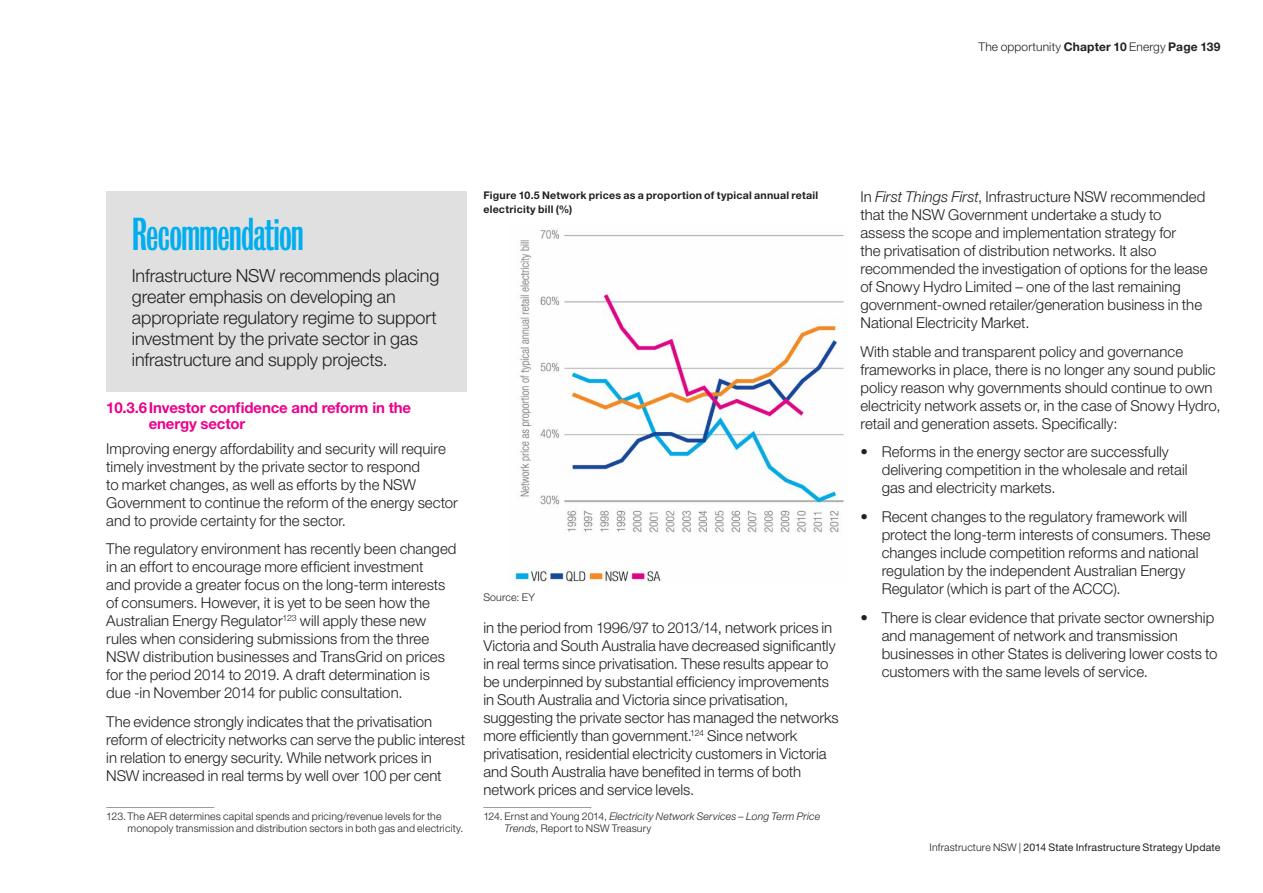
<style>
.page{position:relative;width:1263px;height:893px;background:#fff}
.page>*{position:absolute;margin:0;border:0;box-sizing:border-box;transform-origin:0 0}
.t1{font:42px "Bureau Grotesque One Three";letter-spacing:-.015em;color:#00aeef}
.t2{font:300 18px/21px "Helvetica Neue LT Std";letter-spacing:-.005em;color:#231f20}
.t3{font:300 15px/18px "Helvetica Neue LT Std";color:#231f20}
.t4{font:700 15px/16.5px "Helvetica Neue LT Std";letter-spacing:-.01em;color:#ec008c}
.t5{font:300 12px "Helvetica Neue LT Std";letter-spacing:.01em;color:#231f20}
.t6{font:700 10.65px/13.6px "Helvetica Neue LT Std";letter-spacing:.025em;color:#231f20}
.t7{font:300 10.65px "Helvetica Neue LT Std";letter-spacing:.015em;color:#231f20}
.t8{font:300 10.5px/12px "Helvetica Neue LT Std";letter-spacing:.015em;color:#231f20}
.t9{font:italic 300 10.5px/12px "Helvetica Neue LT Std";letter-spacing:.015em;color:#231f20}
.t10{font:10.5px "Helvetica Neue LT Std";letter-spacing:.015em;color:#231f20}
.s1{font-weight:700}
.s2{font-style:normal}
.s3{font-style:italic}
.s4{font-weight:300}
</style>
<div class="page">
<div style="left:106px;top:191px;width:360px;height:201px;background:#e1e0e1"></div>
<hr style="left:106px;top:807px;width:108px;height:1px;background:#9c9c9d">
<hr style="left:483px;top:807px;width:108px;height:1px;background:#9c9c9d">
<img style="left:511px;top:228px;width:333px;height:356px">
<p class="t5" style="left:978px;top:39px;width:243px">The opportunity <span class="s1">Chapter 10</span> Energy <span class="s1">Page 139</span></p>
<h1 class="t1" style="left:132px;top:211px;width:173px">Recommendation</h1>
<p class="t2" style="left:132px;top:265px;width:309px">Infrastructure NSW recommends placing greater emphasis on developing an appropriate regulatory regime to support investment by the private sector in gas infrastructure and supply projects.</p>
<p class="t4" style="left:149px;top:399px;width:264px;text-indent:-43px">10.3.6Investor confidence and reform in the energy sector</p>
<p class="t3" style="left:106px;top:439px;width:353px">Improving energy affordability and security will require timely investment by the private sector to respond<br>to market changes, as well as efforts by the NSW Government to continue the reform of the energy sector and to provide certainty for the sector.</p>
<p class="t3" style="left:106px;top:540px;width:352px">The regulatory environment has recently been changed in an effort to encourage more efficient investment<br>and provide a greater focus on the long-term interests of consumers. However, it is yet to be seen how the Australian Energy Regulator<sup>123</sup> will apply these new rules when considering submissions from the three NSW distribution businesses and TransGrid on prices for the period 2014 to 2019. A draft determination is due -in November 2014 for public consultation.</p>
<p class="t3" style="left:106px;top:712px;width:360px">The evidence strongly indicates that the privatisation reform of electricity networks can serve the public interest in relation to energy security. While network prices in NSW increased in real terms by well over 100 per cent</p>
<p class="t8" style="left:128px;top:809px;width:337px;text-indent:-21px">123. The AER determines capital spends and pricing/revenue levels for the monopoly transmission and distribution sectors in both gas and electricity.</p>
<p class="t6" style="left:483px;top:188px;width:336px">Figure 10.5 Network prices as a proportion of typical annual retail electricity bill (%)</p>
<p class="t7" style="left:483px;top:590px;width:53px">Source: EY</p>
<p class="t3" style="left:483px;top:618px;width:357px">in the period from 1996/97 to 2013/14, network prices in Victoria and South Australia have decreased significantly in real terms since privatisation. These results appear to be underpinned by substantial efficiency improvements in South Australia and Victoria since privatisation, suggesting the private sector has managed the networks more efficiently than government.<sup>124</sup> Since network privatisation, residential electricity customers in Victoria and South Australia have benefited in terms of both network prices and service levels.</p>
<p class="t9" style="left:505px;top:810px;width:317px;text-indent:-21px"><span class="s2">124. Ernst and Young 2014,</span> Electricity Network Services – Long Term Price<br>Trends<span class="s2">, Report to NSW Treasury</span></p>
<p class="t3" style="left:860px;top:187px;width:349px">In <span class="s3">First Things First</span>, Infrastructure NSW recommended that the NSW Government undertake a study to assess the scope and implementation strategy for<br>the privatisation of distribution networks. It also recommended the investigation of options for the lease of Snowy Hydro Limited – one of the last remaining government-owned retailer/generation business in the National Electricity Market.</p>
<p class="t3" style="left:860px;top:342px;width:362px">With stable and transparent policy and governance frameworks in place, there is no longer any sound public policy reason why governments should continue to own electricity network assets or, in the case of Snowy Hydro, retail and generation assets. Specifically:</p>
<p class="t3" style="left:882px;top:443px;width:307px;text-indent:-21px">• Reforms in the energy sector are successfully delivering competition in the wholesale and retail gas and electricity markets.</p>
<p class="t3" style="left:882px;top:507px;width:330px;text-indent:-21px">• Recent changes to the regulatory framework will protect the long-term interests of consumers. These changes include competition reforms and national regulation by the independent Australian Energy Regulator (which is part of the ACCC).</p>
<p class="t3" style="left:882px;top:608px;width:337px;text-indent:-21px">• There is clear evidence that private sector ownership and management of network and transmission businesses in other States is delivering lower costs to customers with the same levels of service.</p>
<p class="t10" style="left:929px;top:841px;width:292px"><span class="s4">Infrastructure NSW |</span> 2014 State Infrastructure Strategy Update</p>
</div>
